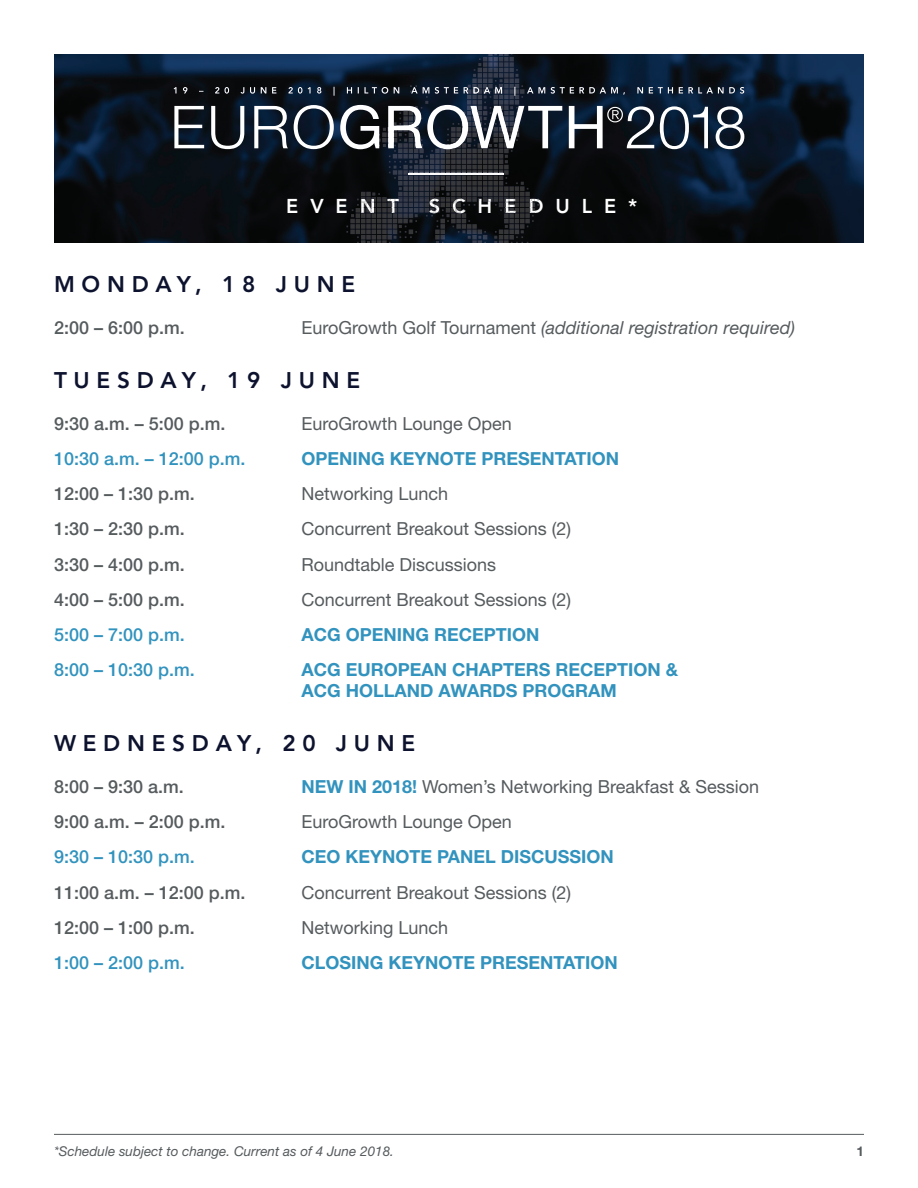
<style>
.page{position:relative;width:918px;height:1188px;background:#fff}
.page>*{position:absolute;margin:0;border:0;box-sizing:border-box;transform-origin:0 0}
.t1{font:800 22.5px "Avenir LT Std";letter-spacing:.3em;color:#0d132e}
.t2{font:800 19.95px "Avenir LT Std";letter-spacing:.6em;color:#fff}
.t3{font:18px "Helvetica Neue LT Std";color:#565b5e}
.t4{font:700 18px/21.6px "Helvetica Neue LT Std";color:#3293be}
.t5{font:500 18px "Helvetica Neue LT Std";color:#565b5e}
.t6{font:500 18px "Helvetica Neue LT Std";color:#3293be}
.t7{font:italic 18px "Helvetica Neue LT Std";color:#565b5e}
.t8{font:italic 13.5px "Helvetica Neue LT Std";color:#565b5e}
.t9{font:700 13.5px "Helvetica Neue LT Std";color:#565b5e}
.s1{font-style:normal}
.s2{font-weight:700;color:#3293be}
</style>
<div class="page">
<hr style="left:54px;top:1134px;width:810px;height:1px;background:#565b5e">
<img style="left:54px;top:54px;width:810px;height:189px">
<svg style="left:174px;top:106px;width:30px;height:42px"></svg>
<svg style="left:211px;top:106px;width:33px;height:43px"></svg>
<svg style="left:254px;top:106px;width:34px;height:42px"></svg>
<svg style="left:294px;top:105px;width:40px;height:44px"></svg>
<svg style="left:571px;top:106px;width:83px;height:42px"></svg>
<svg style="left:660px;top:106px;width:48px;height:43px"></svg>
<svg style="left:716px;top:106px;width:28px;height:43px"></svg>
<svg style="left:357px;top:54px;width:214px;height:189px;background:#141a23"></svg>
<img style="left:472px;top:54px;width:47px;height:29px">
<img style="left:357px;top:199px;width:182px;height:8px">
<svg style="left:409px;top:173px;width:94px;height:2px"></svg>
<svg style="left:340px;top:105px;width:39px;height:44px"></svg>
<svg style="left:388px;top:105px;width:174px;height:44px"></svg>
<svg style="left:174px;top:87px;width:570px;height:9px;background:#303946"></svg>
<p class="t2" style="left:286px;top:194px;width:114px">EVENT</p>
<p class="t2" style="left:429px;top:194px;width:210px">SCHEDULE*</p>
<p class="t1" style="left:54px;top:271px;width:303px">MONDAY, 18 JUNE</p>
<p class="t5" style="left:54px;top:317px;width:132px">2:00 – 6:00 p.m.</p>
<p class="t7" style="left:302px;top:317px;width:495px"><span class="s1">EuroGrowth Golf Tournament</span> (additional registration required)</p>
<p class="t1" style="left:54px;top:367px;width:308px">TUESDAY, 19 JUNE</p>
<p class="t5" style="left:54px;top:413px;width:173px">9:30 a.m. – 5:00 p.m.</p>
<p class="t3" style="left:302px;top:413px;width:212px">EuroGrowth Lounge Open</p>
<p class="t6" style="left:54px;top:448px;width:193px">10:30 a.m. – 12:00 p.m.</p>
<p class="t4" style="left:302px;top:448px;width:319px">OPENING KEYNOTE PRESENTATION</p>
<p class="t5" style="left:54px;top:483px;width:142px">12:00 – 1:30 p.m.</p>
<p class="t3" style="left:302px;top:483px;width:148px">Networking Lunch</p>
<p class="t5" style="left:54px;top:518px;width:132px">1:30 – 2:30 p.m.</p>
<p class="t3" style="left:302px;top:518px;width:271px">Concurrent Breakout Sessions (2)</p>
<p class="t5" style="left:54px;top:553px;width:132px">3:30 – 4:00 p.m.</p>
<p class="t3" style="left:302px;top:553px;width:196px">Roundtable Discussions</p>
<p class="t5" style="left:54px;top:588px;width:132px">4:00 – 5:00 p.m.</p>
<p class="t3" style="left:302px;top:588px;width:271px">Concurrent Breakout Sessions (2)</p>
<p class="t6" style="left:54px;top:624px;width:132px">5:00 – 7:00 p.m.</p>
<p class="t4" style="left:302px;top:623px;width:239px">ACG OPENING RECEPTION</p>
<p class="t6" style="left:54px;top:659px;width:142px">8:00 – 10:30 p.m.</p>
<p class="t4" style="left:302px;top:658px;width:378px">ACG EUROPEAN CHAPTERS RECEPTION &amp;<br>ACG HOLLAND AWARDS PROGRAM</p>
<p class="t1" style="left:54px;top:730px;width:363px">WEDNESDAY, 20 JUNE</p>
<p class="t5" style="left:54px;top:776px;width:131px">8:00 – 9:30 a.m.</p>
<p class="t3" style="left:302px;top:776px;width:459px"><span class="s2">NEW IN 2018!</span> Women’s Networking Breakfast &amp; Session</p>
<p class="t5" style="left:54px;top:811px;width:173px">9:00 a.m. – 2:00 p.m.</p>
<p class="t3" style="left:302px;top:811px;width:212px">EuroGrowth Lounge Open</p>
<p class="t6" style="left:54px;top:846px;width:142px">9:30 – 10:30 p.m.</p>
<p class="t4" style="left:302px;top:846px;width:314px">CEO KEYNOTE PANEL DISCUSSION</p>
<p class="t5" style="left:54px;top:881px;width:193px">11:00 a.m. – 12:00 p.m.</p>
<p class="t3" style="left:302px;top:881px;width:271px">Concurrent Breakout Sessions (2)</p>
<p class="t5" style="left:54px;top:917px;width:142px">12:00 – 1:00 p.m.</p>
<p class="t3" style="left:302px;top:917px;width:148px">Networking Lunch</p>
<p class="t6" style="left:54px;top:952px;width:132px">1:00 – 2:00 p.m.</p>
<p class="t4" style="left:302px;top:951px;width:318px">CLOSING KEYNOTE PRESENTATION</p>
<p class="t8" style="left:54px;top:1143px;width:341px">*Schedule subject to change. Current as of 4 June 2018.</p>
<p class="t9" style="left:856px;top:1143px;width:9px">1</p>
</div>
